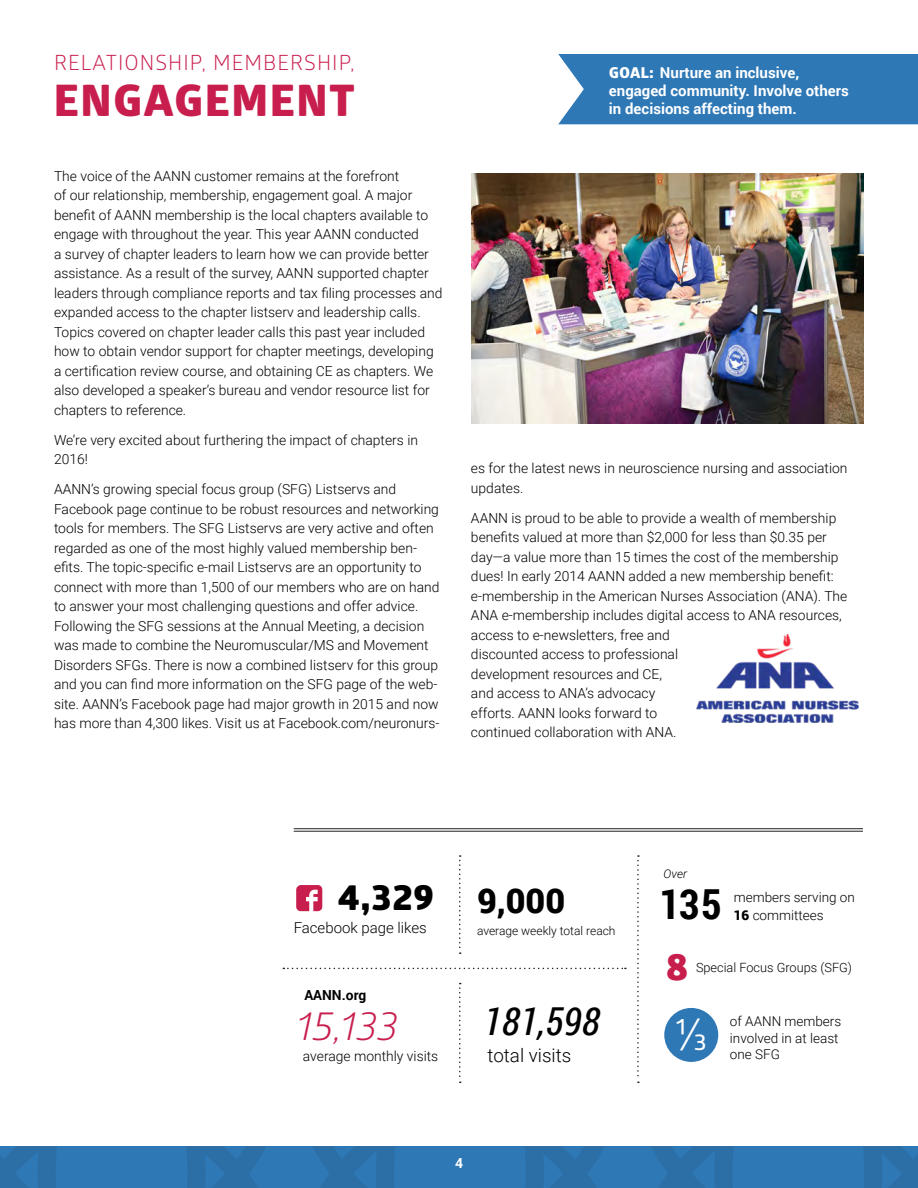
<style>
.page{position:relative;width:918px;height:1188px;background:#fff}
.page>*{position:absolute;margin:0;border:0;box-sizing:border-box;transform-origin:0 0}
.A-body_noindent{font:45px "Glober";color:#fff}
.Headline_3{font:800 43.5px "Glober";letter-spacing:.05em;color:#c81e4d}
.A-body_noindent-2{font:700 41.4px "Roboto Condensed";color:#000}
.A-body_noindent-3{font:italic 40.5px "Glober";color:#c81e4d}
.A-body_noindent-4{font:italic 38.55px "Roboto Condensed";color:#000}
.A-body_noindent-5{font:800 37.5px "Glober";color:#c81e4d}
.A-body_noindent-6{font:800 36px "Glober";color:#000}
.A-body_noindent-7{font:900 34.2px "Roboto";color:#000}
.Headline_3-2{font:21px "Glober";letter-spacing:.05em;color:#c81e4d}
.A-body_noindent-8{font:300 18.75px "Roboto";color:#000}
.A-body_head1{font:700 15px/18px "Roboto";color:#fff}
.A-body_noindent-9{font:300 15px "Roboto";color:#000}
.A-body_noindent-10{font:300 13.8px/19.5px "Roboto";color:#000}
.A-body_noindent-11{font:700 13.8px "Roboto";color:#000}
.t1{font:700 13.8px "Roboto";color:#fff}
.A-body_noindent-12{font:300 13.5px/16.5px "Roboto";color:#000}
.A-body_noindent-13{font:300 12.75px "Roboto";color:#000}
.A-body_noindent-14{font:300 12px "Roboto";color:#000}
.A-body_noindent-15{font:italic 300 12px "Roboto";color:#000}
.s1{font-family:"Glober";font-weight:800}
.s2{font-weight:900}
</style>
<div class="page">
<svg style="left:0;top:1146px;width:918px;height:42px;background:#2d74b0"></svg>
<div style="left:558px;top:54px;width:360px;height:70px;background:#2e78b6"></div>
<img style="left:471px;top:174px;width:393px;height:250px">
<img style="left:697px;top:634px;width:161px;height:88px">
<svg style="left:296px;top:885px;width:26px;height:26px"></svg>
<hr style="left:294px;top:828px;width:569px;height:1px;background:#231f20">
<hr style="left:294px;top:831px;width:569px;height:1px;background:#231f20">
<div style="left:664px;top:1008px;width:54px;height:54px;background:#2e78b6;border-radius:50%"></div>
<svg style="left:283px;top:968px;width:343px;height:1px"></svg>
<svg style="left:637px;top:855px;width:2px;height:228px"></svg>
<svg style="left:459px;top:983px;width:2px;height:100px"></svg>
<svg style="left:459px;top:855px;width:2px;height:99px"></svg>
<p class="Headline_3-2" style="left:54px;top:48px;width:302px">RELATIONSHIP, MEMBERSHIP,</p>
<p class="Headline_3" style="left:54px;top:68px;width:302px">ENGAGEMENT</p>
<p class="A-body_noindent-10" style="left:54px;top:166px;width:390px">The voice of the AANN customer remains at the forefront<br>of our relationship, membership, engagement goal. A major benefit of AANN membership is the local chapters available to engage with throughout the year. This year AANN conducted<br>a survey of chapter leaders to learn how we can provide better assistance. As a result of the survey, AANN supported chapter leaders through compliance reports and tax filing processes and expanded access to the chapter listserv and leadership calls.<br>Topics covered on chapter leader calls this past year included how to obtain vendor support for chapter meetings, developing a certification review course, and obtaining CE as chapters. We also developed a speaker’s bureau and vendor resource list for chapters to reference.</p>
<p class="A-body_noindent-10" style="left:54px;top:430px;width:366px">We’re very excited about furthering the impact of chapters in<br>2016!</p>
<p class="A-body_noindent-10" style="left:54px;top:479px;width:387px">AANN’s growing special focus group (SFG) Listservs and Facebook page continue to be robust resources and networking tools for members. The SFG Listservs are very active and often regarded as one of the most highly valued membership ben&shy;efits. The topic-specific e-mail Listservs are an opportunity to connect with more than 1,500 of our members who are on hand to answer your most challenging questions and offer advice.<br>Following the SFG sessions at the Annual Meeting, a decision was made to combine the Neuromuscular/MS and Movement Disorders SFGs. There is now a combined listserv for this group and you can find more information on the SFG page of the web&shy;site. AANN’s Facebook page had major growth in 2015 and now has more than 4,300 likes. Visit us at Facebook.com/neuronurs-</p>
<p class="A-body_head1" style="left:609px;top:63px;width:241px"><span class="s1">GOAL:</span> Nurture an inclusive, engaged community. Involve others in decisions affecting them.</p>
<p class="A-body_noindent-10" style="left:471px;top:458px;width:378px">es for the latest news in neuroscience nursing and association updates.</p>
<p class="A-body_noindent-10" style="left:471px;top:507px;width:378px">AANN is proud to be able to provide a wealth of membership benefits valued at more than $2,000 for less than $0.35 per day—a value more than 15 times the cost of the membership dues! In early 2014 AANN added a new membership benefit: e-membership in the American Nurses Association (ANA). The ANA e-membership includes digital access to ANA resources, access to e-newsletters, free and<br>discounted access to professional<br>development resources and CE,<br>and access to ANA’s advocacy<br>efforts. AANN looks forward to<br>continued collaboration with ANA.</p>
<p class="A-body_noindent-6" style="left:338px;top:870px;width:97px">4,329</p>
<p class="A-body_noindent-9" style="left:294px;top:917px;width:135px">Facebook page likes</p>
<p class="A-body_noindent-11" style="left:304px;top:985px;width:63px">AANN.org</p>
<p class="A-body_noindent-3" style="left:297px;top:998px;width:103px">15,133</p>
<p class="A-body_noindent-10" style="left:303px;top:1046px;width:137px">average monthly visits</p>
<p class="A-body_noindent-7" style="left:477px;top:877px;width:90px">9,000</p>
<p class="A-body_noindent-14" style="left:477px;top:922px;width:140px">average weekly total reach</p>
<p class="A-body_noindent-4" style="left:484px;top:995px;width:118px">181,598</p>
<p class="A-body_noindent-8" style="left:488px;top:1042px;width:85px">total visits</p>
<p class="t1" style="left:455px;top:1154px;width:9px">4</p>
<p class="A-body_noindent-15" style="left:663px;top:865px;width:25px">Over</p>
<p class="A-body_noindent-2" style="left:660px;top:875px;width:63px">135</p>
<p class="A-body_noindent-12" style="left:734px;top:887px;width:123px;line-height:18px">members serving on<br><span class="s2">16</span> committees</p>
<p class="A-body_noindent-5" style="left:666px;top:939px;width:23px">8</p>
<p class="A-body_noindent-13" style="left:696px;top:959px;width:158px">Special Focus Groups (SFG)</p>
<p class="A-body_noindent" style="left:675px;top:1003px;width:34px">⅓</p>
<p class="A-body_noindent-12" style="left:730px;top:1013px;width:113px">of AANN members involved in at least one SFG</p>
</div>
